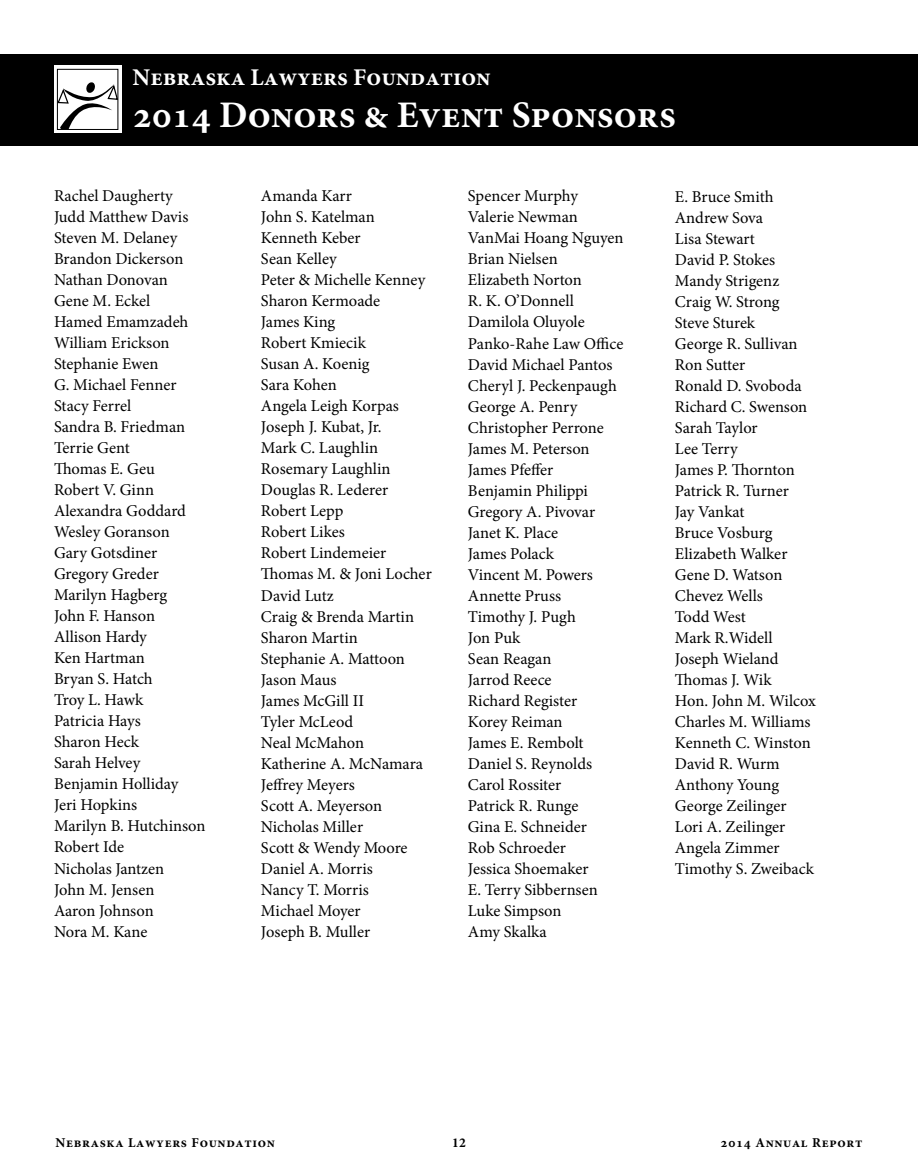
<style>
.page{position:relative;width:918px;height:1175px;background:#fff}
.page>*{position:absolute;margin:0;border:0;box-sizing:border-box;transform-origin:0 0}
.t1{font:700 37.5px "Minion Pro";color:#fff}
.t2{font:700 24px "Minion Pro";color:#fff}
.t3{font:16.5px/21px "Minion Pro";letter-spacing:-.005em;color:#000}
.t4{font:700 13.5px "Minion Pro";letter-spacing:.05em;color:#000}
</style>
<div class="page">
<div style="left:0;top:54px;width:918px;height:91px;background:#000"></div>
<div style="left:54px;top:66px;width:67px;height:67px;background:#fff"></div>
<svg style="left:56px;top:82px;width:63px;height:47px"></svg>
<div style="left:57px;top:69px;width:61px;height:61px;border:1px solid #000"></div>
<h2 class="t2" style="left:133px;top:61px;width:360px">Nebraska Lawyers Foundation</h2>
<h1 class="t1" style="left:133px;top:89px;width:545px">2014 Donors &amp; Event Sponsors</h1>
<p class="t3" style="left:54px;top:185px;width:153px">Rachel Daugherty<br>Judd Matthew Davis<br>Steven M. Delaney<br>Brandon Dickerson<br>Nathan Donovan<br>Gene M. Eckel<br>Hamed Emamzadeh<br>William Erickson<br>Stephanie Ewen<br>G. Michael Fenner<br>Stacy Ferrel<br>Sandra B. Friedman<br>Terrie Gent<br>Thomas E. Geu<br>Robert V. Ginn<br>Alexandra Goddard<br>Wesley Goranson<br>Gary Gotsdiner<br>Gregory Greder<br>Marilyn Hagberg<br>John F. Hanson<br>Allison Hardy<br>Ken Hartman<br>Bryan S. Hatch<br>Troy L. Hawk<br>Patricia Hays<br>Sharon Heck<br>Sarah Helvey<br>Benjamin Holliday<br>Jeri Hopkins<br>Marilyn B. Hutchinson<br>Robert Ide<br>Nicholas Jantzen<br>John M. Jensen<br>Aaron Johnson<br>Nora M. Kane</p>
<p class="t3" style="left:261px;top:185px;width:172px">Amanda Karr<br>John S. Katelman<br>Kenneth Keber<br>Sean Kelley<br>Peter &amp; Michelle Kenney<br>Sharon Kermoade<br>James King<br>Robert Kmiecik<br>Susan A. Koenig<br>Sara Kohen<br>Angela Leigh Korpas<br>Joseph J. Kubat, Jr.<br>Mark C. Laughlin<br>Rosemary Laughlin<br>Douglas R. Lederer<br>Robert Lepp<br>Robert Likes<br>Robert Lindemeier<br>Thomas M. &amp; Joni Locher<br>David Lutz<br>Craig &amp; Brenda Martin<br>Sharon Martin<br>Stephanie A. Mattoon<br>Jason Maus<br>James McGill II<br>Tyler McLeod<br>Neal McMahon<br>Katherine A. McNamara<br>Jeffrey Meyers<br>Scott A. Meyerson<br>Nicholas Miller<br>Scott &amp; Wendy Moore<br>Daniel A. Morris<br>Nancy T. Morris<br>Michael Moyer<br>Joseph B. Muller</p>
<p class="t3" style="left:468px;top:186px;width:157px">Spencer Murphy<br>Valerie Newman<br>VanMai Hoang Nguyen<br>Brian Nielsen<br>Elizabeth Norton<br>R. K. O’Donnell<br>Damilola Oluyole<br>Panko-Rahe Law Office<br>David Michael Pantos<br>Cheryl J. Peckenpaugh<br>George A. Penry<br>Christopher Perrone<br>James M. Peterson<br>James Pfeffer<br>Benjamin Philippi<br>Gregory A. Pivovar<br>Janet K. Place<br>James Polack<br>Vincent M. Powers<br>Annette Pruss<br>Timothy J. Pugh<br>Jon Puk<br>Sean Reagan<br>Jarrod Reece<br>Richard Register<br>Korey Reiman<br>James E. Rembolt<br>Daniel S. Reynolds<br>Carol Rossiter<br>Patrick R. Runge<br>Gina E. Schneider<br>Rob Schroeder<br>Jessica Shoemaker<br>E. Terry Sibbernsen<br>Luke Simpson<br>Amy Skalka</p>
<p class="t3" style="left:675px;top:186px;width:143px">E. Bruce Smith<br>Andrew Sova<br>Lisa Stewart<br>David P. Stokes<br>Mandy Strigenz<br>Craig W. Strong<br>Steve Sturek<br>George R. Sullivan<br>Ron Sutter<br>Ronald D. Svoboda<br>Richard C. Swenson<br>Sarah Taylor<br>Lee Terry<br>James P. Thornton<br>Patrick R. Turner<br>Jay Vankat<br>Bruce Vosburg<br>Elizabeth Walker<br>Gene D. Watson<br>Chevez Wells<br>Todd West<br>Mark R.Widell<br>Joseph Wieland<br>Thomas J. Wik<br>Hon. John M. Wilcox<br>Charles M. Williams<br>Kenneth C. Winston<br>David R. Wurm<br>Anthony Young<br>George Zeilinger<br>Lori A. Zeilinger<br>Angela Zimmer<br>Timothy S. Zweiback</p>
<p class="t4" style="left:55px;top:1133px;width:221px">Nebraska Lawyers Foundation</p>
<p class="t4" style="left:452px;top:1133px;width:15px">12</p>
<p class="t4" style="left:721px;top:1133px;width:143px">2014 Annual Report</p>
</div>
